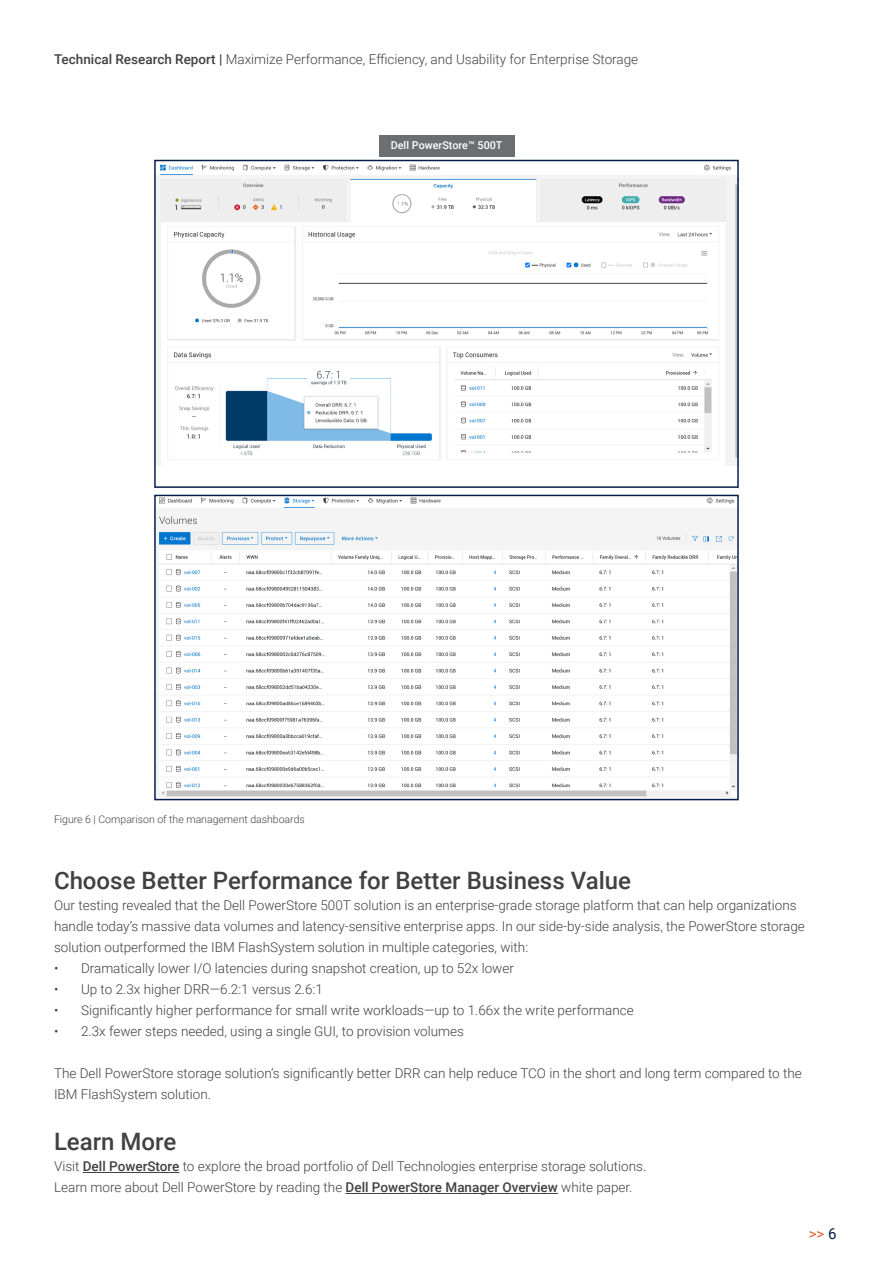
<style>
.page{position:relative;width:893px;height:1263px;background:#fff}
.page>*{position:absolute;margin:0;border:0;box-sizing:border-box;transform-origin:0 0}
.t1{font:500 24px "Roboto";color:#414042}
.t2{font:15px "Roboto";color:#e0592a}
.t3{font:300 13.5px/21px "Roboto";color:#414042}
.t4{font:500 10.8px "Roboto";color:#fff}
.Figure_Table_label{font:300 10.5px "Roboto";color:#414042}
.s1{font-weight:500}
.s2{color:#021d49}
</style>
<div class="page">
<hr style="left:83px;top:1172px;width:96px;height:1px;background:#414042">
<hr style="left:346px;top:1193px;width:212px;height:1px;background:#414042">
<img style="left:156px;top:164px;width:581px;height:301px">
<img style="left:156px;top:497px;width:581px;height:301px">
<div style="left:379px;top:135px;width:135px;height:21px;background:#6d6e71"></div>
<p class="t3" style="left:54px;top:48px;width:586px"><span class="s1">Technical Research Report |</span> Maximize Performance, Efficiency, and Usability for Enterprise Storage</p>
<p class="t4" style="left:391px;top:137px;width:113px">Dell PowerStore™ 500T</p>
<p class="Figure_Table_label" style="left:54px;top:812px;width:252px">Figure 6 | Comparison of the management dashboards</p>
<h2 class="t1" style="left:54px;top:864px;width:578px">Choose Better Performance for Better Business Value</h2>
<p class="t3" style="left:54px;top:895px;width:752px">Our testing revealed that the Dell PowerStore 500T solution is an enterprise-grade storage platform that can help organizations handle today’s massive data volumes and latency-sensitive enterprise apps. In our side-by-side analysis, the PowerStore storage solution outperformed the IBM FlashSystem solution in multiple categories, with:</p>
<p class="t3" style="left:54px;top:958px;width:461px">• Dramatically lower I/O latencies during snapshot creation, up to 52x lower</p>
<p class="t3" style="left:54px;top:979px;width:270px">• Up to 2.3x higher DRR—6.2:1 versus 2.6:1</p>
<p class="t3" style="left:54px;top:1000px;width:581px">• Significantly higher performance for small write workloads—up to 1.66x the write performance</p>
<p class="t3" style="left:54px;top:1021px;width:412px">• 2.3x fewer steps needed, using a single GUI, to provision volumes</p>
<p class="t3" style="left:54px;top:1063px;width:749px">The Dell PowerStore storage solution’s significantly better DRR can help reduce TCO in the short and long term compared to the<br>IBM FlashSystem solution.</p>
<h2 class="t1" style="left:54px;top:1125px;width:124px">Learn More</h2>
<p class="t3" style="left:54px;top:1156px;width:594px">Visit <span class="s1">Dell PowerStore</span> to explore the broad portfolio of Dell Technologies enterprise storage solutions.</p>
<p class="t3" style="left:54px;top:1177px;width:580px">Learn more about Dell PowerStore by reading the <span class="s1">Dell PowerStore Manager Overview</span> white paper.</p>
<p class="t2" style="left:809px;top:1223px;width:29px">&gt;&gt; <span class="s2">6</span></p>
</div>
